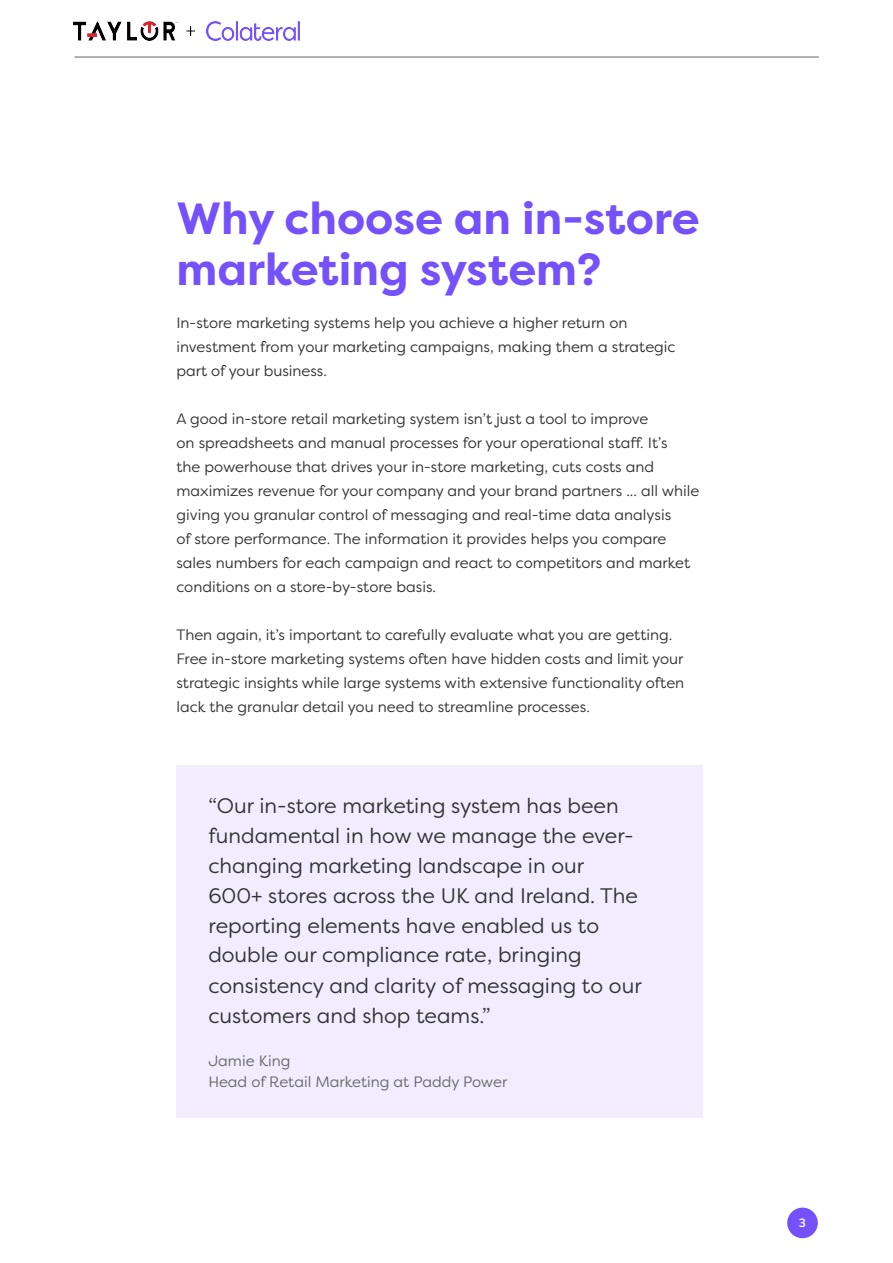
<style>
.page{position:relative;width:893px;height:1263px;background:#fff}
.page>*{position:absolute;margin:0;border:0;box-sizing:border-box;transform-origin:0 0}
.t1{font:700 45px/51px "Filson Pro";color:#7451fb}
.t2{font:21px/29.8px "Filson Pro";color:#323232}
.t3{font:15px/24px "Filson Pro";color:#323232}
.t4{font:15px/21px "Filson Pro";color:#676767}
.t5{font:700 12px "Muli";color:#fff}
</style>
<div class="page">
<div style="left:787px;top:1207px;width:31px;height:31px;background:#7451fb;border-radius:50%"></div>
<hr style="left:75px;top:57px;width:744px;height:1px;background:#676767">
<div style="left:176px;top:765px;width:527px;height:353px;background:#f1edfe"></div>
<img style="left:74px;top:22px;width:226px;height:18px">
<p class="t1" style="left:176px;top:193px;width:525px">Why choose an in-store marketing system?</p>
<p class="t3" style="left:176px;top:310px;width:501px">In-store marketing systems help you achieve a higher return on investment from your marketing campaigns, making them a strategic part of your business.</p>
<p class="t3" style="left:176px;top:406px;width:524px">A good in-store retail marketing system isn’t just a tool to improve<br>on spreadsheets and manual processes for your operational staff. It’s<br>the powerhouse that drives your in-store marketing, cuts costs and maximizes revenue for your company and your brand partners ... all while giving you granular control of messaging and real-time data analysis<br>of store performance. The information it provides helps you compare sales numbers for each campaign and react to competitors and market conditions on a store-by-store basis.</p>
<p class="t3" style="left:176px;top:622px;width:509px">Then again, it’s important to carefully evaluate what you are getting.<br>Free in-store marketing systems often have hidden costs and limit your strategic insights while large systems with extensive functionality often lack the granular detail you need to streamline processes.</p>
<p class="t2" style="left:208px;top:790px;width:431px">“Our in-store marketing system has been fundamental in how we manage the ever&shy;changing marketing landscape in our 600+ stores across the UK and Ireland. The reporting elements have enabled us to double our compliance rate, bringing</p>
<p class="t2" style="left:208px;top:970px;width:435px">consistency and clarity of messaging to our customers and shop teams.”</p>
<p class="t4" style="left:208px;top:1050px;width:300px">Jamie King<br>Head of Retail Marketing at Paddy Power</p>
<p class="t5" style="left:799px;top:1214px;width:9px">3</p>
</div>
